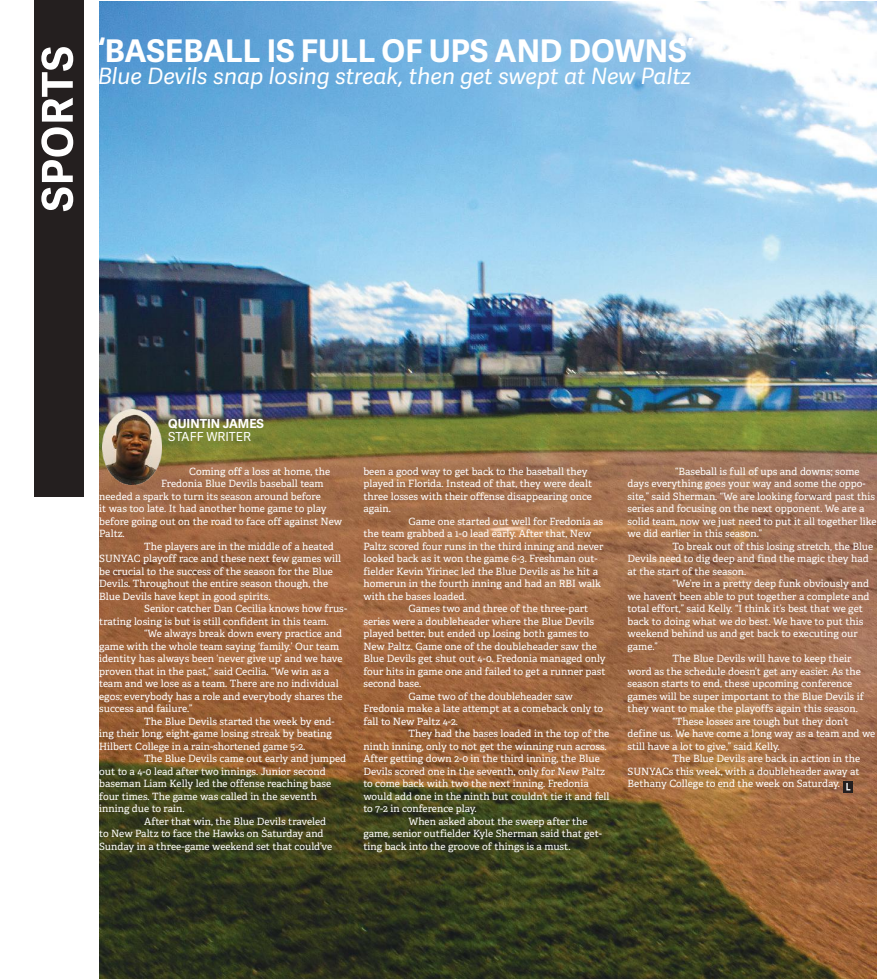
<style>
.page{position:relative;width:878px;height:979px;background:#fff}
.page>*{position:absolute;margin:0;border:0;box-sizing:border-box;transform-origin:0 0}
.t1{font:700 31.25px "Adelle Sans";color:#fff}
.t2{font:italic 22.5px "Adelle Sans";color:#fff}
.t3{font:700 12.5px "Adelle Sans";color:#fff}
.t4{font:12.5px "Adelle Sans";color:#fff}
.t5{font:10px "Adelle";color:#fff}
</style>
<div class="page">
<div style="left:35px;top:0;width:49px;height:497px;background:#241f1f"></div>
<img style="left:99px;top:1px;width:777px;height:978px">
<div style="left:843px;top:781px;width:10px;height:11px;background:#241f1f"></div>
<svg style="left:846px;top:783px;width:4px;height:7px"></svg>
<svg style="left:41px;top:47px;width:32px;height:164px"></svg>
<img style="left:103px;top:409px;width:58px;height:76px">
<h1 class="t1" style="left:98px;top:28px;width:597px">‘BASEBALL IS FULL OF UPS AND DOWNS’</h1>
<h2 class="t2" style="left:98px;top:60px;width:594px">Blue Devils snap losing streak, then get swept at New Paltz</h2>
<p class="t3" style="left:168px;top:415px;width:97px">QUINTIN JAMES</p>
<p class="t4" style="left:168px;top:428px;width:84px">STAFF WRITER</p>
<p class="t5" style="left:189px;top:464px;width:142px">Coming off a loss at home, the</p>
<p class="t5" style="left:161px;top:476px;width:164px">Fredonia Blue Devils baseball team</p>
<p class="t5" style="left:99px;top:489px;width:223px">needed a spark to turn its season around before</p>
<p class="t5" style="left:99px;top:501px;width:229px">it was too late. It had another home game to play</p>
<p class="t5" style="left:99px;top:514px;width:244px">before going out on the road to face off against New</p>
<p class="t5" style="left:99px;top:526px;width:27px">Paltz.</p>
<p class="t5" style="left:144px;top:539px;width:191px">The players are in the middle of a heated</p>
<p class="t5" style="left:99px;top:551px;width:243px">SUNYAC playoff race and these next few games will</p>
<p class="t5" style="left:99px;top:564px;width:235px">be crucial to the success of the season for the Blue</p>
<p class="t5" style="left:99px;top:576px;width:231px">Devils. Throughout the entire season though, the</p>
<p class="t5" style="left:99px;top:589px;width:173px">Blue Devils have kept in good spirits.</p>
<p class="t5" style="left:144px;top:601px;width:204px">Senior catcher Dan Cecilia knows how frus-</p>
<p class="t5" style="left:99px;top:614px;width:231px">trating losing is but is still confident in this team.</p>
<p class="t5" style="left:144px;top:626px;width:199px">“We always break down every practice and</p>
<p class="t5" style="left:99px;top:639px;width:241px">game with the whole team saying ‘family.’ Our team</p>
<p class="t5" style="left:99px;top:651px;width:245px">identity has always been ‘never give up’ and we have</p>
<p class="t5" style="left:99px;top:664px;width:231px">proven that in the past,” said Cecilia. “We win as a</p>
<p class="t5" style="left:99px;top:676px;width:241px">team and we lose as a team. There are no individual</p>
<p class="t5" style="left:99px;top:689px;width:245px">egos; everybody has a role and everybody shares the</p>
<p class="t5" style="left:99px;top:701px;width:95px">success and failure.”</p>
<p class="t5" style="left:144px;top:714px;width:192px">The Blue Devils started the week by end-</p>
<p class="t5" style="left:99px;top:726px;width:234px">ing their long, eight-game losing streak by beating</p>
<p class="t5" style="left:99px;top:739px;width:207px">Hilbert College in a rain-shortened game 5-2.</p>
<p class="t5" style="left:144px;top:751px;width:203px">The Blue Devils came out early and jumped</p>
<p class="t5" style="left:99px;top:764px;width:228px">out to a 4-0 lead after two innings. Junior second</p>
<p class="t5" style="left:99px;top:776px;width:233px">baseman Liam Kelly led the offense reaching base</p>
<p class="t5" style="left:99px;top:789px;width:219px">four times. The game was called in the seventh</p>
<p class="t5" style="left:99px;top:801px;width:87px">inning due to rain.</p>
<p class="t5" style="left:144px;top:814px;width:183px">After that win, the Blue Devils traveled</p>
<p class="t5" style="left:99px;top:826px;width:226px">to New Paltz to face the Hawks on Saturday and</p>
<p class="t5" style="left:99px;top:839px;width:234px">Sunday in a three-game weekend set that could’ve</p>
<p class="t5" style="left:363px;top:464px;width:226px">been a good way to get back to the baseball they</p>
<p class="t5" style="left:363px;top:476px;width:230px">played in Florida. Instead of that, they were dealt</p>
<p class="t5" style="left:363px;top:489px;width:230px">three losses with their offense disappearing once</p>
<p class="t5" style="left:363px;top:501px;width:29px">again.</p>
<p class="t5" style="left:408px;top:514px;width:196px">Game one started out well for Fredonia as</p>
<p class="t5" style="left:363px;top:526px;width:229px">the team grabbed a 1-0 lead early. After that, New</p>
<p class="t5" style="left:363px;top:539px;width:241px">Paltz scored four runs in the third inning and never</p>
<p class="t5" style="left:363px;top:551px;width:236px">looked back as it won the game 6-3. Freshman out-</p>
<p class="t5" style="left:363px;top:564px;width:236px">fielder Kevin Yirinec led the Blue Devils as he hit a</p>
<p class="t5" style="left:363px;top:576px;width:239px">homerun in the fourth inning and had an RBI walk</p>
<p class="t5" style="left:363px;top:589px;width:105px">with the bases loaded.</p>
<p class="t5" style="left:408px;top:601px;width:181px">Games two and three of the three-part</p>
<p class="t5" style="left:363px;top:614px;width:232px">series were a doubleheader where the Blue Devils</p>
<p class="t5" style="left:363px;top:626px;width:227px">played better, but ended up losing both games to</p>
<p class="t5" style="left:363px;top:639px;width:235px">New Paltz. Game one of the doubleheader saw the</p>
<p class="t5" style="left:363px;top:651px;width:244px">Blue Devils get shut out 4-0. Fredonia managed only</p>
<p class="t5" style="left:363px;top:664px;width:244px">four hits in game one and failed to get a runner past</p>
<p class="t5" style="left:363px;top:676px;width:59px">second base.</p>
<p class="t5" style="left:408px;top:689px;width:166px">Game two of the doubleheader saw</p>
<p class="t5" style="left:363px;top:701px;width:241px">Fredonia make a late attempt at a comeback only to</p>
<p class="t5" style="left:363px;top:714px;width:96px">fall to New Paltz 4-2.</p>
<p class="t5" style="left:408px;top:726px;width:202px">They had the bases loaded in the top of the</p>
<p class="t5" style="left:363px;top:739px;width:245px">ninth inning, only to not get the winning run across.</p>
<p class="t5" style="left:363px;top:751px;width:238px">After getting down 2-0 in the third inning, the Blue</p>
<p class="t5" style="left:363px;top:764px;width:243px">Devils scored one in the seventh, only for New Paltz</p>
<p class="t5" style="left:363px;top:776px;width:227px">to come back with two the next inning. Fredonia</p>
<p class="t5" style="left:363px;top:789px;width:247px">would add one in the ninth but couldn’t tie it and fell</p>
<p class="t5" style="left:363px;top:801px;width:115px">to 7-2 in conference play.</p>
<p class="t5" style="left:408px;top:814px;width:181px">When asked about the sweep after the</p>
<p class="t5" style="left:363px;top:826px;width:240px">game, senior outfielder Kyle Sherman said that get-</p>
<p class="t5" style="left:363px;top:839px;width:208px">ting back into the groove of things is a must.</p>
<p class="t5" style="left:675px;top:464px;width:186px">“Baseball is full of ups and downs; some</p>
<p class="t5" style="left:627px;top:476px;width:239px">days everything goes your way and some the oppo-</p>
<p class="t5" style="left:627px;top:489px;width:249px">site,” said Sherman. “We are looking forward past this</p>
<p class="t5" style="left:627px;top:501px;width:238px">series and focusing on the next opponent. We are a</p>
<p class="t5" style="left:627px;top:514px;width:250px">solid team, now we just need to put it all together like</p>
<p class="t5" style="left:627px;top:526px;width:136px">we did earlier in this season.”</p>
<p class="t5" style="left:672px;top:539px;width:202px">To break out of this losing stretch, the Blue</p>
<p class="t5" style="left:627px;top:551px;width:243px">Devils need to dig deep and find the magic they had</p>
<p class="t5" style="left:627px;top:564px;width:120px">at the start of the season.</p>
<p class="t5" style="left:672px;top:576px;width:198px">“We’re in a pretty deep funk obviously and</p>
<p class="t5" style="left:627px;top:589px;width:243px">we haven’t been able to put together a complete and</p>
<p class="t5" style="left:627px;top:601px;width:237px">total effort,” said Kelly. “I think it’s best that we get</p>
<p class="t5" style="left:627px;top:614px;width:237px">back to doing what we do best. We have to put this</p>
<p class="t5" style="left:627px;top:626px;width:232px">weekend behind us and get back to executing our</p>
<p class="t5" style="left:627px;top:639px;width:32px">game.”</p>
<p class="t5" style="left:672px;top:651px;width:180px">The Blue Devils will have to keep their</p>
<p class="t5" style="left:627px;top:664px;width:235px">word as the schedule doesn’t get any easier. As the</p>
<p class="t5" style="left:627px;top:676px;width:226px">season starts to end, these upcoming conference</p>
<p class="t5" style="left:627px;top:689px;width:238px">games will be super important to the Blue Devils if</p>
<p class="t5" style="left:627px;top:701px;width:232px">they want to make the playoffs again this season.</p>
<p class="t5" style="left:672px;top:714px;width:177px">“These losses are tough but they don’t</p>
<p class="t5" style="left:627px;top:726px;width:249px">define us. We have come a long way as a team and we</p>
<p class="t5" style="left:627px;top:739px;width:154px">still have a lot to give,” said Kelly.</p>
<p class="t5" style="left:672px;top:751px;width:189px">The Blue Devils are back in action in the</p>
<p class="t5" style="left:627px;top:764px;width:233px">SUNYACs this week, with a doubleheader away at</p>
<p class="t5" style="left:627px;top:776px;width:214px">Bethany College to end the week on Saturday.</p>
</div>
